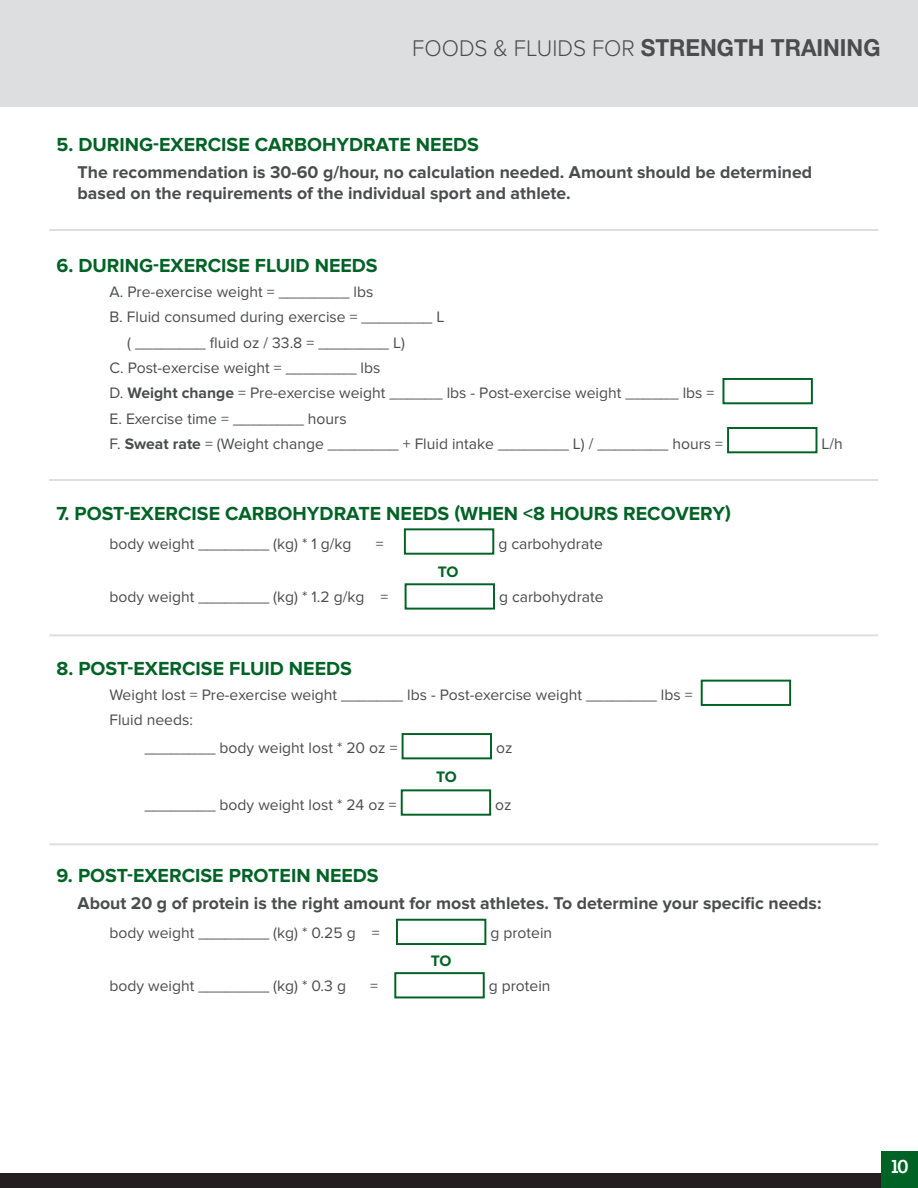
<style>
.page{position:relative;width:918px;height:1188px;background:#fff}
.page>*{position:absolute;margin:0;border:0;box-sizing:border-box;transform-origin:0 0}
.t1{font:700 23.55px "Helvetica Neue";color:#4b4c4d;scale:.96 1}
.t2{font:700 19.65px "Proxima Nova";color:#016226}
.t3{font:700 19.65px "Gatorade";color:#fff}
.t4{font:700 17.7px/21.1px "Proxima Nova";color:#4b4c4d}
.t5{font:15.75px/25.2px "Proxima Nova";color:#4b4c4d}
.t6{font:700 15.75px "Proxima Nova";color:#016226}
.s1{font-family:"Proxima Nova";font-weight:300}
.s2{font-weight:700}
</style>
<div class="page">
<div style="left:0;top:1174px;width:918px;height:14px;background:#231f20"></div>
<div style="left:881px;top:1151px;width:37px;height:37px;background:#016226"></div>
<div style="left:0;top:0;width:918px;height:107px;background:#dddee0"></div>
<div style="left:722px;top:378px;width:91px;height:26px;border:2px solid #016226"></div>
<div style="left:727px;top:427px;width:90px;height:26px;border:2px solid #016226"></div>
<div style="left:404px;top:528px;width:90px;height:27px;border:2px solid #016226"></div>
<div style="left:405px;top:583px;width:90px;height:27px;border:2px solid #016226"></div>
<div style="left:701px;top:680px;width:90px;height:26px;border:2px solid #016226"></div>
<div style="left:402px;top:733px;width:90px;height:26px;border:2px solid #016226"></div>
<div style="left:401px;top:789px;width:90px;height:27px;border:2px solid #016226"></div>
<div style="left:396px;top:919px;width:90px;height:26px;border:2px solid #016226"></div>
<div style="left:394px;top:972px;width:91px;height:26px;border:2px solid #016226"></div>
<hr style="left:49px;top:229px;width:829px;height:2px;background:#dddee0">
<hr style="left:49px;top:479px;width:829px;height:2px;background:#dddee0">
<hr style="left:49px;top:634px;width:829px;height:2px;background:#dddee0">
<hr style="left:49px;top:843px;width:829px;height:2px;background:#dddee0">
<h1 class="t1" style="left:412px;top:33px;width:489px"><span class="s1">FOODS &amp; FLUIDS FOR</span> STRENGTH TRAINING</h1>
<p class="t2" style="left:56px;top:133px;width:424px">5. DURING-EXERCISE CARBOHYDRATE NEEDS</p>
<p class="t4" style="left:78px;top:162px;width:736px">The recommendation is 30-60 g/hour, no calculation needed. Amount should be determined based on the requirements of the individual sport and athlete.</p>
<p class="t2" style="left:56px;top:254px;width:323px">6. DURING-EXERCISE FLUID NEEDS</p>
<p class="t5" style="left:109px;top:280px;width:266px">A. Pre-exercise weight = ________ lbs</p>
<p class="t5" style="left:109px;top:305px;width:337px">B. Fluid consumed during exercise = ________ L</p>
<p class="t5" style="left:127px;top:330px;width:280px">( ________ fluid oz / 33.8 = ________ L)</p>
<p class="t5" style="left:109px;top:355px;width:273px">C. Post-exercise weight = ________ lbs</p>
<p class="t5" style="left:109px;top:381px;width:606px">D. <span class="s2">Weight change</span> = Pre-exercise weight ______ lbs - Post-exercise weight ______ lbs =</p>
<p class="t5" style="left:109px;top:406px;width:239px">E. Exercise time = ________ hours</p>
<p class="t5" style="left:109px;top:431px;width:615px">F. <span class="s2">Sweat rate</span> = (Weight change ________ + Fluid intake ________ L) / ________ hours =</p>
<p class="t5" style="left:822px;top:431px;width:23px">L/h</p>
<p class="t2" style="left:56px;top:502px;width:676px">7. POST-EXERCISE CARBOHYDRATE NEEDS (WHEN &lt;8 HOURS RECOVERY)</p>
<p class="t5" style="left:109px;top:531px;width:244px">body weight ________ (kg) * 1 g/kg</p>
<p class="t5" style="left:376px;top:531px;width:9px">=</p>
<p class="t5" style="left:498px;top:531px;width:106px">g carbohydrate</p>
<p class="t6" style="left:438px;top:563px;width:22px">TO</p>
<p class="t5" style="left:109px;top:584px;width:280px">body weight ________ (kg) * 1.2 g/kg =</p>
<p class="t5" style="left:499px;top:584px;width:106px">g carbohydrate</p>
<p class="t2" style="left:56px;top:657px;width:297px">8. POST-EXERCISE FLUID NEEDS</p>
<p class="t5" style="left:109px;top:682px;width:585px">Weight lost = Pre-exercise weight _______ lbs - Post-exercise weight ________ lbs =<br>Fluid needs:</p>
<p class="t5" style="left:145px;top:736px;width:254px">________ body weight lost * 20 oz =</p>
<p class="t5" style="left:496px;top:736px;width:18px">oz</p>
<p class="t6" style="left:436px;top:767px;width:22px">TO</p>
<p class="t5" style="left:145px;top:792px;width:253px">________ body weight lost * 24 oz =</p>
<p class="t5" style="left:495px;top:792px;width:18px">oz</p>
<p class="t2" style="left:56px;top:864px;width:324px">9. POST-EXERCISE PROTEIN NEEDS</p>
<p class="t4" style="left:78px;top:893px;width:745px">About 20 g of protein is the right amount for most athletes. To determine your specific needs:</p>
<p class="t5" style="left:109px;top:920px;width:272px">body weight ________ (kg) * 0.25 g =</p>
<p class="t5" style="left:490px;top:920px;width:63px">g protein</p>
<p class="t6" style="left:431px;top:951px;width:22px">TO</p>
<p class="t5" style="left:109px;top:973px;width:238px">body weight ________ (kg) * 0.3 g</p>
<p class="t5" style="left:370px;top:973px;width:9px">=</p>
<p class="t5" style="left:489px;top:973px;width:63px">g protein</p>
<p class="t3" style="left:889px;top:1155px;width:21px">10</p>
</div>
